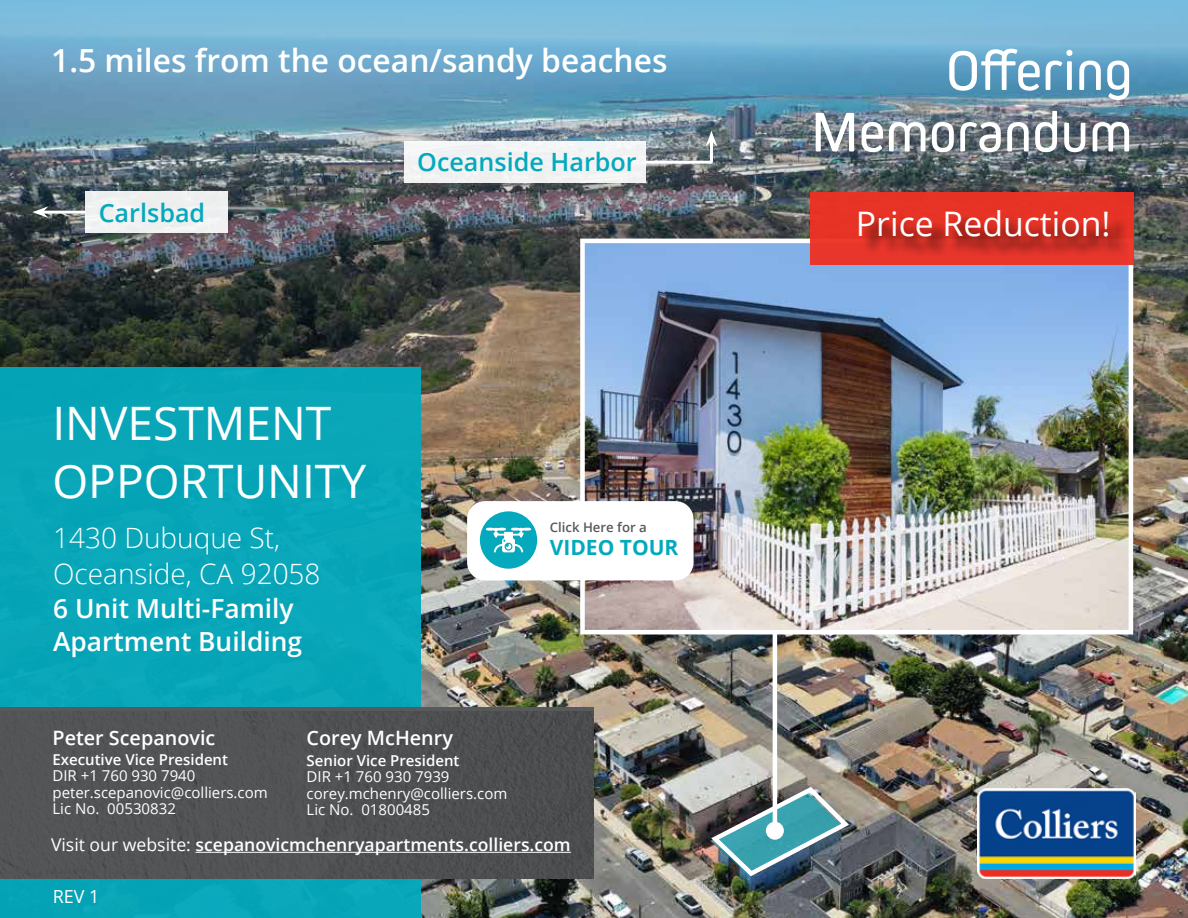
<style>
.page{position:relative;width:1188px;height:918px;background:#fff}
.page>*{position:absolute;margin:0;border:0;box-sizing:border-box;transform-origin:0 0}
.t1{font:58.05px/61.5px "Kiro";color:#fff;text-align:right}
.t2{font:46.05px/57.3px "Open Sans";color:#fff}
.t3{font:33.75px "Open Sans";color:#fff}
.t4{font:600 31.8px "Open Sans";color:#fff}
.t5{font:300 28.05px/35.8px "Open Sans";color:#fff}
.t6{font:600 26.4px/32.4px "Open Sans";color:#fff}
.t7{font:600 25.2px "Open Sans";color:#04a9bd}
.t8{font:700 21px "Open Sans";color:#04a9bd}
.t9{font:600 19.8px "Open Sans";color:#fff}
.t10{font:18px "Open Sans";color:#fff}
.t11{font:600 17.7px "Open Sans";color:#fff}
.t12{font:15px/16.5px "Open Sans";color:#fff}
.t13{font:600 15px "Open Sans";color:#fff}
.t14{font:600 13.2px "Open Sans";color:#58595b}
.s1{font-weight:400}
</style>
<div class="page">
<img style="left:0;top:95px;width:1188px;height:823px">
<svg style="left:0;top:0;width:1188px;height:95px;background:#70aed0"></svg>
<img style="left:709px;top:784px;width:144px;height:95px">
<hr style="left:43px;top:211px;width:43px;height:3px;background:#fff">
<svg style="left:32px;top:206px;width:16px;height:12px"></svg>
<hr style="left:645px;top:161px;width:67px;height:3px;background:#fff">
<div style="left:0;top:367px;width:421px;height:551px;background:#04a9bd"></div>
<img style="left:978px;top:789px;width:158px;height:90px">
<hr style="left:773px;top:632px;width:4px;height:199px;background:#fff">
<div style="left:766px;top:822px;width:18px;height:18px;background:#fff;border-radius:50%"></div>
<div style="left:0;top:708px;width:594px;height:171px;background:#515254"></div>
<div style="left:85px;top:191px;width:143px;height:41px;background:#eff0f0"></div>
<div style="left:404px;top:141px;width:242px;height:42px;background:#f1f2f3"></div>
<hr style="left:196px;top:852px;width:375px;height:1px;background:#fff">
<img style="left:586px;top:245px;width:541px;height:384px">
<div style="left:580px;top:239px;width:553px;height:396px;border:5px solid #fff"></div>
<hr style="left:710px;top:141px;width:3px;height:21px;background:#fff">
<svg style="left:706px;top:131px;width:11px;height:16px"></svg>
<div style="left:467px;top:501px;width:227px;height:79px;background:#fff;border-radius:18px"></div>
<svg style="left:480px;top:511px;width:57px;height:58px"></svg>
<div style="left:810px;top:192px;width:324px;height:73px;background:#e73326"></div>
<div style="left:862px;top:214px;width:267px;height:43px;background:#000;opacity:.75"></div>
<h3 class="t4" style="left:51px;top:39px;width:618px">1.5 miles from the ocean/sandy beaches</h3>
<h3 class="t7" style="left:99px;top:196px;width:108px">Carlsbad</h3>
<h3 class="t7" style="left:417px;top:145px;width:221px">Oceanside Harbor</h3>
<h2 class="t2" style="left:52px;top:394px;width:315px">INVESTMENT<br>OPPORTUNITY</h2>
<h3 class="t5" style="left:53px;top:520px;width:269px">1430 Dubuque St,<br>Oceanside, CA 92058</h3>
<h3 class="t6" style="left:53px;top:592px;width:251px">6 Unit Multi-Family<br>Apartment Building</h3>
<p class="t14" style="left:550px;top:518px;width:99px">Click Here for a</p>
<h3 class="t8" style="left:550px;top:533px;width:130px">VIDEO TOUR</h3>
<h3 class="t9" style="left:52px;top:725px;width:164px">Peter Scepanovic</h3>
<p class="t13" style="left:52px;top:749px;width:177px">Executive Vice President</p>
<p class="t12" style="left:52px;top:767px;width:217px">DIR +1 760 930 7940 peter.scepanovic@colliers.com<br>Lic No. 00530832</p>
<h3 class="t9" style="left:307px;top:724px;width:148px">Corey McHenry</h3>
<p class="t13" style="left:307px;top:750px;width:154px">Senior Vice President</p>
<p class="t12" style="left:307px;top:768px;width:202px">DIR +1 760 930 7939 corey.mchenry@colliers.com<br>Lic No. 01800485</p>
<p class="t11" style="left:51px;top:832px;width:521px"><span class="s1">Visit our website:</span> scepanovicmchenryapartments.colliers.com</p>
<p class="t10" style="left:53px;top:884px;width:48px">REV 1</p>
<h1 class="t1" style="left:811px;top:39px;width:323px">Offering<br>Memorandum</h1>
<h3 class="t3" style="left:856px;top:201px;width:256px">Price Reduction!</h3>
</div>
